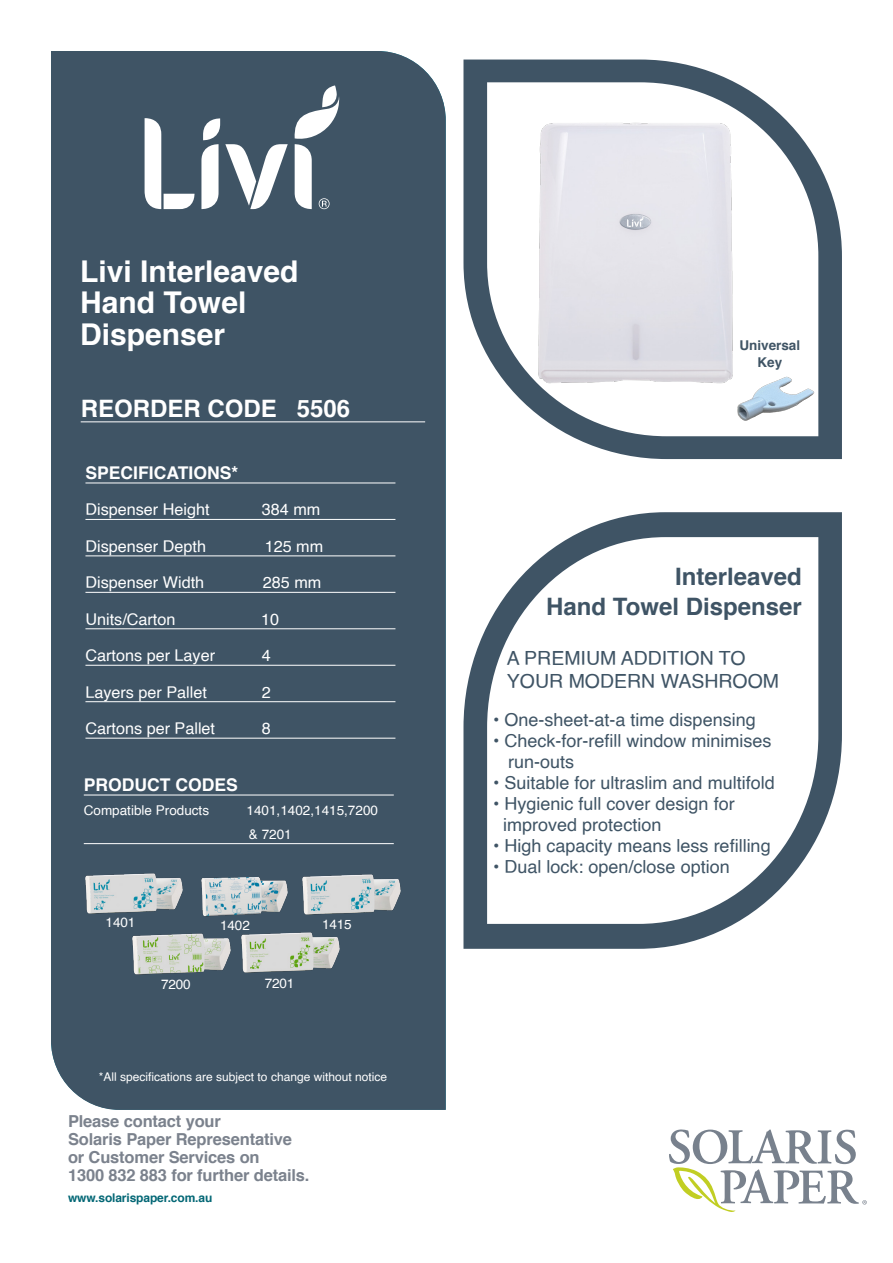
<style>
.page{position:relative;width:893px;height:1263px;background:#fff}
.page>*{position:absolute;margin:0;border:0;box-sizing:border-box;transform-origin:0 0}
.t1{font:700 30px "Helvetica";color:#fff}
.t2{font:700 27px "Helvetica";color:#fff}
.t3{font:700 24px "Helvetica";color:#3f5465}
.t4{font:700 24px "Helvetica";color:#fff}
.t5{font:19.5px/22.5px "Helvetica";color:#3f5465}
.t6{font:18px "Helvetica";color:#3f5465}
.Tab_and_Rule{font:700 17.55px "Helvetica";color:#fff}
.t7{font:700 16.5px "Helvetica";letter-spacing:-.01em;color:#7b828d}
.Tab_and_Rule-2{font:16.2px "Helvetica";color:#fff}
.Tab_and_Rule-3{font:13.5px/24.3px "Helvetica";color:#fff}
.t8{font:700 13.5px "Helvetica";color:#3f5465}
.t9{font:12px "Helvetica";color:#fff}
.t10{font:700 12px "Helvetica";letter-spacing:-.01em;color:#036775}
</style>
<div class="page">
<div style="left:51px;top:51px;width:395px;height:1059px;background:#3f5465"></div>
<hr style="left:85px;top:483px;width:310px;height:1px;background:#fff">
<hr style="left:85px;top:519px;width:310px;height:1px;background:#fff">
<hr style="left:85px;top:555px;width:310px;height:1px;background:#fff">
<hr style="left:85px;top:592px;width:310px;height:1px;background:#fff">
<hr style="left:85px;top:628px;width:310px;height:1px;background:#fff">
<hr style="left:85px;top:665px;width:310px;height:1px;background:#fff">
<hr style="left:85px;top:701px;width:310px;height:1px;background:#fff">
<hr style="left:85px;top:738px;width:310px;height:1px;background:#fff">
<hr style="left:81px;top:421px;width:344px;height:1px;background:#fff">
<svg style="left:669px;top:1129px;width:198px;height:83px"></svg>
<svg style="left:145px;top:118px;width:50px;height:91px"></svg>
<svg style="left:294px;top:85px;width:46px;height:125px"></svg>
<svg style="left:201px;top:118px;width:87px;height:92px"></svg>
<hr style="left:84px;top:795px;width:310px;height:1px;background:#fff">
<hr style="left:84px;top:843px;width:310px;height:1px;background:#fff">
<img style="left:82px;top:866px;width:104px;height:54px">
<img style="left:199px;top:877px;width:92px;height:48px">
<img style="left:300px;top:867px;width:104px;height:55px">
<img style="left:130px;top:927px;width:104px;height:54px">
<img style="left:239px;top:925px;width:103px;height:55px">
<svg style="left:463px;top:60px;width:379px;height:399px"></svg>
<svg style="left:463px;top:512px;width:379px;height:437px"></svg>
<img style="left:732px;top:372px;width:84px;height:55px">
<p class="t1" style="left:80px;top:247px;width:220px">Livi Interleaved</p>
<p class="t1" style="left:80px;top:279px;width:168px">Hand Towel</p>
<p class="t1" style="left:80px;top:310px;width:147px">Dispenser</p>
<h2 class="t2" style="left:76px;top:300px;width:257px">Livi Essentials 1001</h2>
<p class="t4" style="left:81px;top:389px;width:271px">REORDER CODE 5506</p>
<p class="Tab_and_Rule" style="left:85px;top:458px;width:154px">SPECIFICATIONS*</p>
<p class="Tab_and_Rule-2" style="left:85px;top:497px;width:126px">Dispenser Height</p>
<p class="Tab_and_Rule-2" style="left:262px;top:497px;width:60px">384 mm</p>
<p class="Tab_and_Rule-2" style="left:85px;top:533px;width:122px">Dispenser Depth</p>
<p class="Tab_and_Rule-2" style="left:265px;top:533px;width:60px">125 mm</p>
<p class="Tab_and_Rule-2" style="left:85px;top:570px;width:120px">Dispenser Width</p>
<p class="Tab_and_Rule-2" style="left:263px;top:570px;width:60px">285 mm</p>
<p class="Tab_and_Rule-2" style="left:85px;top:606px;width:92px">Units/Carton</p>
<p class="Tab_and_Rule-2" style="left:261px;top:606px;width:20px">10</p>
<p class="Tab_and_Rule-2" style="left:85px;top:643px;width:131px">Cartons per Layer</p>
<p class="Tab_and_Rule-2" style="left:262px;top:643px;width:11px">4</p>
<p class="Tab_and_Rule-2" style="left:85px;top:679px;width:123px">Layers per Pallet</p>
<p class="Tab_and_Rule-2" style="left:262px;top:679px;width:11px">2</p>
<p class="Tab_and_Rule-2" style="left:85px;top:716px;width:131px">Cartons per Pallet</p>
<p class="Tab_and_Rule-2" style="left:262px;top:716px;width:11px">8</p>
<p class="Tab_and_Rule" style="left:84px;top:770px;width:156px">PRODUCT CODES</p>
<p class="Tab_and_Rule-3" style="left:84px;top:799px;width:127px">Compatible Products</p>
<p class="Tab_and_Rule-3" style="left:247px;top:799px;width:133px">1401,1402,1415,7200 &amp; 7201</p>
<p class="Tab_and_Rule-3" style="left:106px;top:910px;width:31px">1401</p>
<p class="Tab_and_Rule-3" style="left:220px;top:913px;width:31px">1402</p>
<p class="Tab_and_Rule-3" style="left:322px;top:912px;width:31px">1415</p>
<p class="Tab_and_Rule-3" style="left:161px;top:972px;width:31px">7200</p>
<p class="Tab_and_Rule-3" style="left:265px;top:971px;width:31px">7201</p>
<p class="t9" style="left:99px;top:1067px;width:290px">*All specifications are subject to change without notice</p>
<p class="t7" style="left:68px;top:1108px;width:154px">Please contact your</p>
<p class="t7" style="left:68px;top:1126px;width:225px">Solaris Paper Representative</p>
<p class="t7" style="left:68px;top:1144px;width:193px">or Customer Services on</p>
<p class="t7" style="left:68px;top:1162px;width:243px">1300 832 883 for further details.</p>
<p class="t10" style="left:68px;top:1188px;width:146px">www.solarispaper.com.au</p>
<p class="t8" style="left:739px;top:335px;width:62px">Universal</p>
<p class="t8" style="left:757px;top:351px;width:26px">Key</p>
<p class="t3" style="left:675px;top:557px;width:128px">Interleaved</p>
<p class="t3" style="left:546px;top:587px;width:257px">Hand Towel Dispenser</p>
<p class="t5" style="left:507px;top:648px;width:274px">A PREMIUM ADDITION TO<br>YOUR MODERN WASHROOM</p>
<p class="t6" style="left:493px;top:706px;width:264px">• One-sheet-at-a time dispensing</p>
<p class="t6" style="left:493px;top:727px;width:280px">• Check-for-refill window minimises</p>
<p class="t6" style="left:508px;top:748px;width:68px">run-outs</p>
<p class="t6" style="left:493px;top:769px;width:283px">• Suitable for ultraslim and multifold</p>
<p class="t6" style="left:493px;top:790px;width:243px">• Hygienic full cover design for</p>
<p class="t6" style="left:503px;top:811px;width:160px">improved protection</p>
<p class="t6" style="left:493px;top:832px;width:279px">• High capacity means less refilling</p>
<p class="t6" style="left:493px;top:853px;width:238px">• Dual lock: open/close option</p>
</div>
